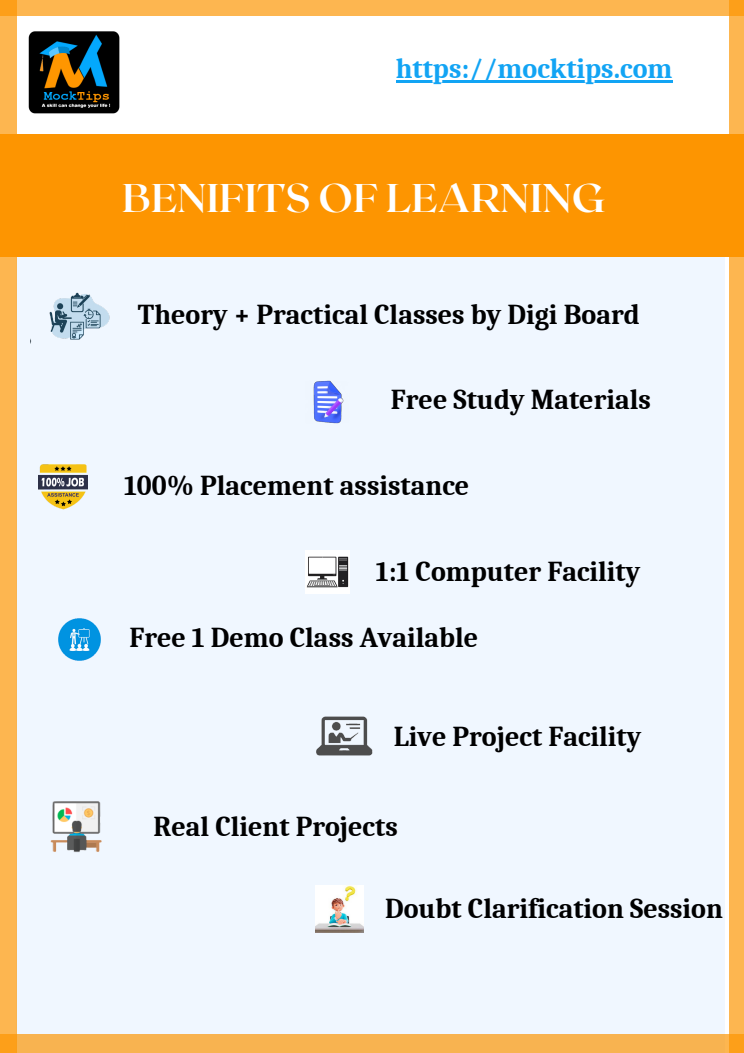
<style>
.page{position:relative;width:744px;height:1053px;background:#fff}
.page>*{position:absolute;margin:0;border:0;box-sizing:border-box;transform-origin:0 0}
.t1{font:700 40px "Roxborough CF";color:#fff}
.t2{font:700 28px "Caladea";color:#000}
.t3{font:700 28px "Caladea";color:#12a4f4}
</style>
<div class="page">
<hr style="left:396px;top:80px;width:277px;height:2px;background:#12a4f4">
<img style="left:28px;top:31px;width:92px;height:83px">
<div style="left:16px;top:231px;width:709px;height:821px;background:#f0f7ff"></div>
<div style="left:0;top:1033px;width:744px;height:19px;background:#f8b350"></div>
<div style="left:0;top:0;width:744px;height:16px;background:#fdb650"></div>
<div style="left:729px;top:0;width:15px;height:1052px;background:#fdb650"></div>
<div style="left:0;top:0;width:16px;height:1052px;background:#fdb650"></div>
<div style="left:0;top:134px;width:744px;height:122px;background:#fd9501"></div>
<img style="left:50px;top:801px;width:52px;height:51px">
<img style="left:316px;top:716px;width:57px;height:40px">
<img style="left:30px;top:292px;width:80px;height:51px">
<img style="left:313px;top:380px;width:31px;height:43px">
<img style="left:39px;top:464px;width:49px;height:45px">
<img style="left:306px;top:550px;width:43px;height:43px">
<img style="left:58px;top:618px;width:43px;height:43px">
<img style="left:316px;top:885px;width:47px;height:47px">
<p class="t3" style="left:396px;top:53px;width:278px">https://mocktips.com</p>
<p class="t1" style="left:122px;top:172px;width:484px">BENIFITS OF LEARNING</p>
<p class="t2" style="left:138px;top:298px;width:503px">Theory + Practical Classes by Digi Board</p>
<p class="t2" style="left:391px;top:384px;width:261px">Free Study Materials</p>
<p class="t2" style="left:124px;top:470px;width:347px">100% Placement assistance</p>
<p class="t2" style="left:376px;top:555px;width:266px">1:1 Computer Facility</p>
<p class="t2" style="left:129px;top:622px;width:350px">Free 1 Demo Class Available</p>
<p class="t2" style="left:394px;top:720px;width:249px">Live Project Facility</p>
<p class="t2" style="left:153px;top:810px;width:246px">Real Client Projects</p>
<p class="t2" style="left:385px;top:892px;width:339px">Doubt Clarification Session</p>
</div>
